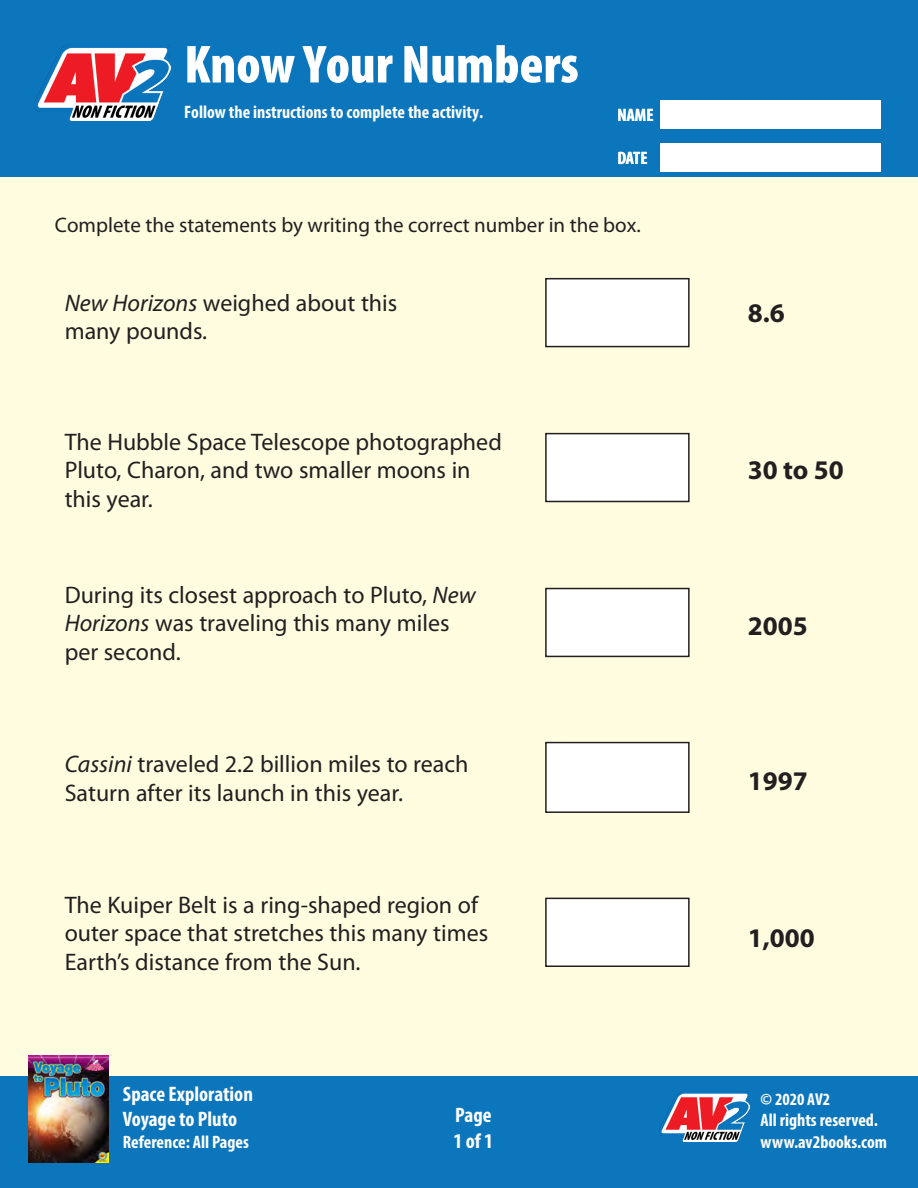
<style>
.page{position:relative;width:918px;height:1188px;background:#fff}
.page>*{position:absolute;margin:0;border:0;box-sizing:border-box;transform-origin:0 0}
.head{font:900 condensed 54px "Myriad Pro";color:#fff}
.t1{font:700 27px "Myriad Pro";color:#231f20}
.Chart_Bullet{font:24px/28.8px "Myriad Pro";color:#231f20}
.Question_no_drop{font:21px "Myriad Pro";color:#231f20}
.t2{font:700 condensed 21px/25.2px "Myriad Pro";color:#fff}
.description{font:700 condensed 18px/21.6px "Myriad Pro";color:#fff}
.t3{font:700 condensed 17.25px "Myriad Pro";color:#fff}
.s1{font-style:italic}
</style>
<div class="page">
<div style="left:0;top:156px;width:918px;height:935px;background:#fffce0"></div>
<div style="left:0;top:0;width:918px;height:177px;background:#0c76bd"></div>
<div style="left:0;top:1076px;width:918px;height:112px;background:#0c76bd"></div>
<img style="left:29px;top:1056px;width:80px;height:106px">
<div style="left:660px;top:100px;width:220px;height:29px;background:#fff"></div>
<div style="left:660px;top:143px;width:220px;height:29px;background:#fff"></div>
<div style="left:546px;top:434px;width:143px;height:67px;background:#fff"></div>
<div style="left:545px;top:433px;width:145px;height:69px;border:2px solid #231f20"></div>
<div style="left:546px;top:279px;width:143px;height:68px;background:#fff"></div>
<div style="left:545px;top:278px;width:145px;height:69px;border:2px solid #231f20"></div>
<div style="left:546px;top:589px;width:143px;height:67px;background:#fff"></div>
<div style="left:545px;top:588px;width:145px;height:69px;border:2px solid #231f20"></div>
<div style="left:546px;top:743px;width:143px;height:69px;background:#fff"></div>
<div style="left:545px;top:742px;width:145px;height:71px;border:2px solid #231f20"></div>
<div style="left:546px;top:898px;width:143px;height:68px;background:#fff"></div>
<div style="left:545px;top:898px;width:145px;height:69px;border:2px solid #231f20"></div>
<img style="left:34px;top:44px;width:136px;height:76px">
<img style="left:659px;top:1091px;width:90px;height:51px">
<p class="head" style="left:184px;top:30px;width:396px">Know Your Numbers</p>
<p class="description" style="left:184px;top:100px;width:300px">Follow the instructions to complete the activity.</p>
<p class="description" style="left:617px;top:104px;width:38px">NAME</p>
<p class="description" style="left:617px;top:147px;width:32px">DATE</p>
<p class="Question_no_drop" style="left:55px;top:212px;width:587px">Complete the statements by writing the correct number in the box.</p>
<p class="Chart_Bullet" style="left:65px;top:288px;width:334px"><span class="s1">New Horizons</span> weighed about this many pounds.</p>
<p class="Chart_Bullet" style="left:65px;top:427px;width:439px">The Hubble Space Telescope photographed<br>Pluto, Charon, and two smaller moons in this year.</p>
<p class="Chart_Bullet" style="left:65px;top:580px;width:412px">During its closest approach to Pluto, <span class="s1">New<br>Horizons</span> was traveling this many miles per second.</p>
<p class="Chart_Bullet" style="left:65px;top:749px;width:405px"><span class="s1">Cassini</span> traveled 2.2 billion miles to reach<br>Saturn after its launch in this year.</p>
<p class="Chart_Bullet" style="left:65px;top:890px;width:425px">The Kuiper Belt is a ring-shaped region of outer space that stretches this many times<br>Earth’s distance from the Sun.</p>
<p class="t2" style="left:123px;top:1081px;width:132px">Space Exploration<br>Voyage to Pluto</p>
<p class="description" style="left:123px;top:1130px;width:128px">Reference: All Pages</p>
<p class="t2" style="left:455px;top:1102px;width:38px">Page</p>
<p class="t2" style="left:454px;top:1127px;width:41px">1 of 1</p>
<p class="t1" style="left:748px;top:295px;width:38px">8.6</p>
<p class="t1" style="left:748px;top:452px;width:98px">30 to 50</p>
<p class="t1" style="left:748px;top:608px;width:61px">2005</p>
<p class="t1" style="left:748px;top:763px;width:61px">1997</p>
<p class="t1" style="left:748px;top:920px;width:68px">1,000</p>
<p class="t3" style="left:761px;top:1088px;width:71px">© 2020 AV2</p>
<p class="description" style="left:761px;top:1109px;width:128px">All rights reserved. www.av2books.com</p>
</div>
